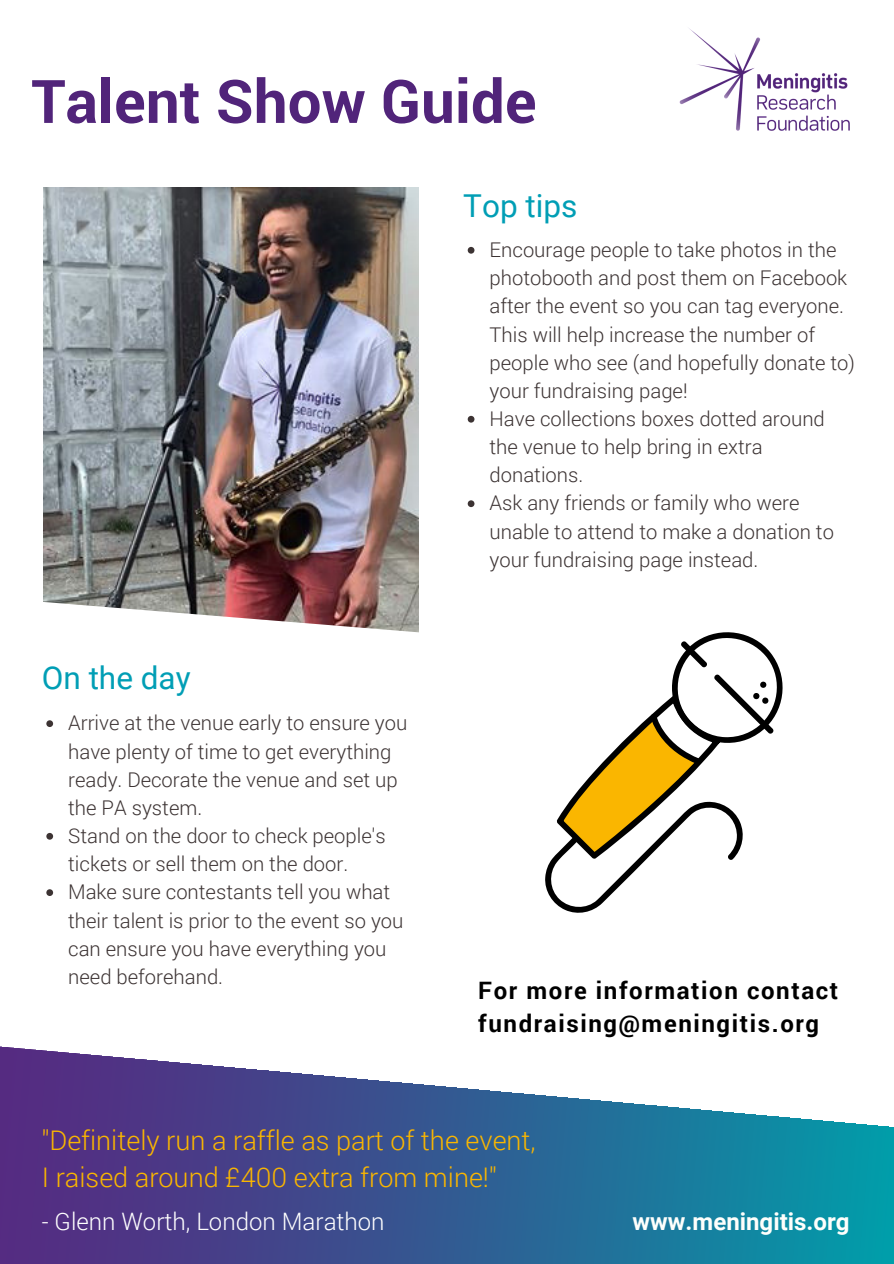
<style>
.page{position:relative;width:894px;height:1264px;background:#fff}
.page>*{position:absolute;margin:0;border:0;box-sizing:border-box;transform-origin:0 0}
.t1{font:700 60px "Roboto";color:#51247a}
.t2{font:31.5px "Roboto";color:#009eb5}
.t3{font:300 27px/37.2px "Roboto";color:#fab600}
.t4{font:700 24px/32.7px "Roboto";letter-spacing:.065em;color:#000}
.t5{font:300 24px "Roboto";color:#fff}
.t6{font:700 24px "Roboto";color:#fefffc}
.t7{font:300 20.25px/28.2px "Roboto";color:#3c3333}
</style>
<div class="page">
<svg style="left:467px;top:247px;width:7px;height:7px"></svg>
<svg style="left:467px;top:416px;width:7px;height:6px"></svg>
<svg style="left:467px;top:500px;width:7px;height:7px"></svg>
<img style="left:0;top:1046px;width:893px;height:217px">
<img style="left:679px;top:28px;width:171px;height:103px">
<img style="left:44px;top:187px;width:374px;height:413px">
<img style="left:43px;top:600px;width:376px;height:33px">
<svg style="left:46px;top:720px;width:7px;height:7px"></svg>
<svg style="left:46px;top:833px;width:7px;height:6px"></svg>
<svg style="left:46px;top:889px;width:7px;height:7px"></svg>
<svg style="left:545px;top:632px;width:237px;height:280px"></svg>
<h1 class="t1" style="left:31px;top:60px;width:506px">Talent Show Guide</h1>
<h2 class="t2" style="left:42px;top:660px;width:150px">On the day</h2>
<p class="t7" style="left:68px;top:708px;width:340px">Arrive at the venue early to ensure you have plenty of time to get everything ready. Decorate the venue and set up the PA system.<br>Stand on the door to check people's tickets or sell them on the door.<br>Make sure contestants tell you what their talent is prior to the event so you can ensure you have everything you need beforehand.</p>
<h2 class="t2" style="left:463px;top:187px;width:116px">Top tips</h2>
<p class="t7" style="left:489px;top:235px;width:367px">Encourage people to take photos in the photobooth and post them on Facebook after the event so you can tag everyone.<br>This will help increase the number of people who see (and hopefully donate to) your fundraising page!<br>Have collections boxes dotted around the venue to help bring in extra donations.<br>Ask any friends or family who were unable to attend to make a donation to your fundraising page instead.</p>
<p class="t4" style="left:478px;top:973px;width:361px">For more information contact fundraising@meningitis.org</p>
<h3 class="t3" style="left:42px;top:1120px;width:495px">"Definitely run a raffle as part of the event,<br>I raised around £400 extra from mine!"</h3>
<p class="t5" style="left:42px;top:1204px;width:344px">- Glenn Worth, London Marathon</p>
<p class="t6" style="left:632px;top:1207px;width:218px">www.meningitis.org</p>
</div>
